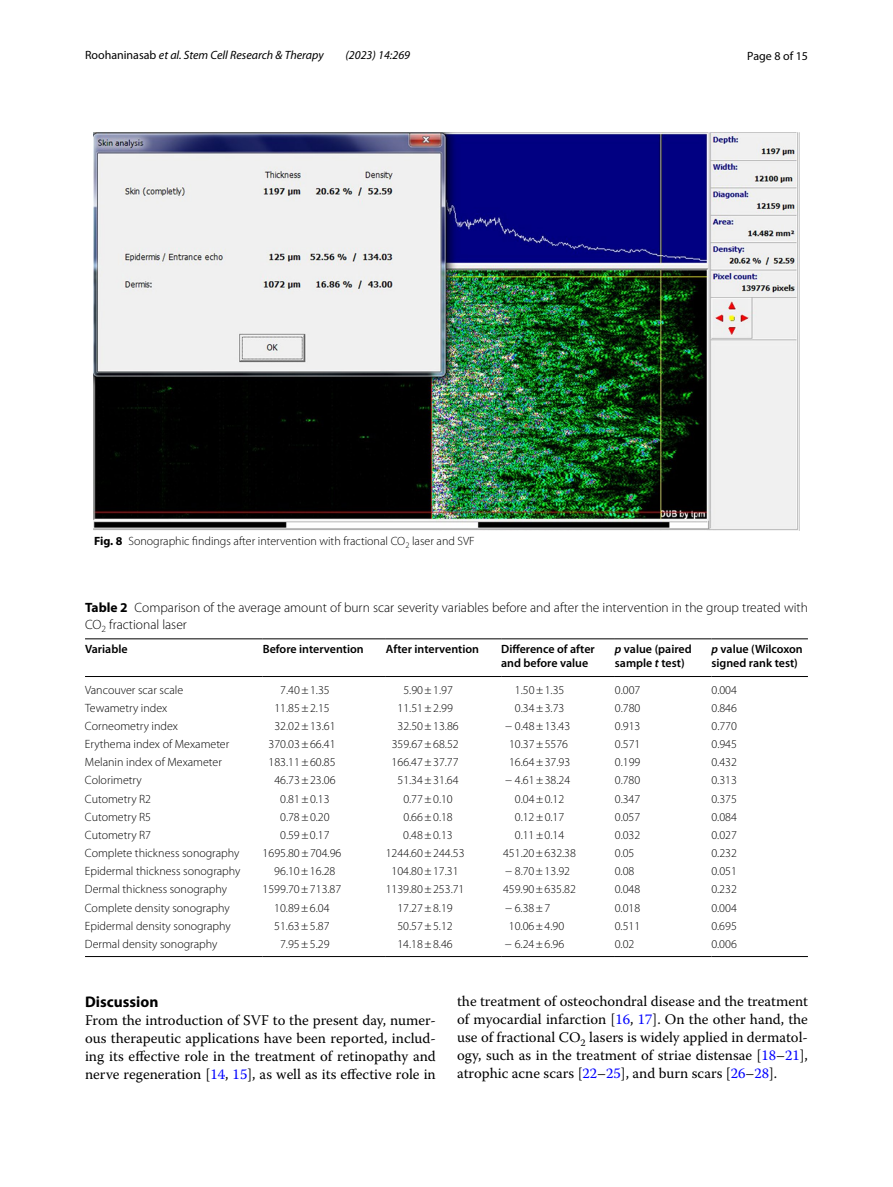
<style>
.page{position:relative;width:893px;height:1187px;background:#fff}
.page>*{position:absolute;margin:0;border:0;box-sizing:border-box;transform-origin:0 0}
.t1{font:700 15.45px "Myriad Pro";color:#000}
.t2{font:14.7px/18px "Warnock Pro";color:#000;text-align:justify}
.t3{font:300 13.5px/16.5px "Myriad Pro";color:#000}
.t4{font:300 12px "Myriad Pro";color:#000}
.t5{font:600 12px/13.5px "Myriad Pro";color:#000}
.t6{font:italic 12px "Myriad Pro";color:#000}
.t7{font:12px "Myriad Pro";color:#000}
.s1{font-style:normal}
.s2{font-weight:700}
.s3{font-style:italic}
.s4{color:#00f}
</style>
<div class="page">
<img style="left:94px;top:133px;width:705px;height:397px">
<hr style="left:85px;top:638px;width:178px;height:1px;background:#000">
<hr style="left:85px;top:676px;width:178px;height:1px;background:#000">
<hr style="left:263px;top:638px;width:123px;height:1px;background:#000">
<hr style="left:263px;top:676px;width:123px;height:1px;background:#000">
<hr style="left:386px;top:638px;width:115px;height:1px;background:#000">
<hr style="left:386px;top:676px;width:115px;height:1px;background:#000">
<hr style="left:501px;top:638px;width:114px;height:1px;background:#000">
<hr style="left:501px;top:676px;width:114px;height:1px;background:#000">
<hr style="left:615px;top:638px;width:96px;height:1px;background:#000">
<hr style="left:615px;top:676px;width:96px;height:1px;background:#000">
<hr style="left:711px;top:638px;width:97px;height:1px;background:#000">
<hr style="left:711px;top:676px;width:97px;height:1px;background:#000">
<hr style="left:85px;top:956px;width:178px;height:1px;background:#000">
<hr style="left:263px;top:956px;width:123px;height:1px;background:#000">
<hr style="left:386px;top:956px;width:115px;height:1px;background:#000">
<hr style="left:501px;top:956px;width:114px;height:1px;background:#000">
<hr style="left:615px;top:956px;width:96px;height:1px;background:#000">
<hr style="left:711px;top:956px;width:97px;height:1px;background:#000">
<p class="t6" style="left:85px;top:48px;width:240px"><span class="s1">Roohaninasab</span> et al. Stem Cell Research &amp; Therapy</p>
<p class="t6" style="left:346px;top:48px;width:66px">(2023) 14:269</p>
<p class="t7" style="left:747px;top:48px;width:62px">Page 8 of 15</p>
<p class="t4" style="left:94px;top:535px;width:382px"><span class="s2">Fig. 8</span> Sonographic findings after intervention with fractional CO<sub>2</sub> laser and SVF</p>
<p class="t3" style="left:85px;top:600px;width:724px"><span class="s2">Table 2</span> Comparison of the average amount of burn scar severity variables before and after the intervention in the group treated with<br>CO<sub>2</sub> fractional laser</p>
<p class="t5" style="left:85px;top:642px;width:44px">Variable</p>
<p class="t5" style="left:263px;top:642px;width:103px">Before intervention</p>
<p class="t5" style="left:386px;top:642px;width:95px">After intervention</p>
<p class="t5" style="left:501px;top:642px;width:95px">Difference of after and before value</p>
<p class="t5" style="left:615px;top:642px;width:78px"><span class="s3">p</span> value (paired sample <span class="s3">t</span> test)</p>
<p class="t5" style="left:711px;top:642px;width:93px"><span class="s3">p</span> value (Wilcoxon signed rank test)</p>
<p class="t4" style="left:85px;top:683px;width:100px">Vancouver scar scale</p>
<p class="t4" style="left:280px;top:683px;width:51px">7.40±1.35</p>
<p class="t4" style="left:403px;top:683px;width:51px">5.90±1.97</p>
<p class="t4" style="left:515px;top:683px;width:51px">1.50±1.35</p>
<p class="t4" style="left:615px;top:683px;width:27px">0.007</p>
<p class="t4" style="left:711px;top:683px;width:27px">0.004</p>
<p class="t4" style="left:85px;top:701px;width:84px">Tewametry index</p>
<p class="t4" style="left:274px;top:701px;width:57px">11.85±2.15</p>
<p class="t4" style="left:398px;top:701px;width:57px">11.51±2.99</p>
<p class="t4" style="left:515px;top:701px;width:51px">0.34±3.73</p>
<p class="t4" style="left:615px;top:701px;width:27px">0.780</p>
<p class="t4" style="left:711px;top:701px;width:27px">0.846</p>
<p class="t4" style="left:85px;top:719px;width:95px">Corneometry index</p>
<p class="t4" style="left:274px;top:719px;width:63px">32.02±13.61</p>
<p class="t4" style="left:398px;top:719px;width:63px">32.50±13.86</p>
<p class="t4" style="left:505px;top:719px;width:67px">− 0.48±13.43</p>
<p class="t4" style="left:615px;top:719px;width:27px">0.913</p>
<p class="t4" style="left:711px;top:719px;width:27px">0.770</p>
<p class="t4" style="left:85px;top:737px;width:146px">Erythema index of Mexameter</p>
<p class="t4" style="left:269px;top:737px;width:69px">370.03±66.41</p>
<p class="t4" style="left:392px;top:737px;width:69px">359.67±68.52</p>
<p class="t4" style="left:509px;top:737px;width:61px">10.37±5576</p>
<p class="t4" style="left:615px;top:737px;width:27px">0.571</p>
<p class="t4" style="left:711px;top:737px;width:27px">0.945</p>
<p class="t4" style="left:85px;top:755px;width:138px">Melanin index of Mexameter</p>
<p class="t4" style="left:268px;top:755px;width:69px">183.11±60.85</p>
<p class="t4" style="left:392px;top:755px;width:69px">166.47±37.77</p>
<p class="t4" style="left:509px;top:755px;width:63px">16.64±37.93</p>
<p class="t4" style="left:615px;top:755px;width:27px">0.199</p>
<p class="t4" style="left:711px;top:755px;width:27px">0.432</p>
<p class="t4" style="left:85px;top:773px;width:58px">Colorimetry</p>
<p class="t4" style="left:274px;top:773px;width:63px">46.73±23.06</p>
<p class="t4" style="left:397px;top:773px;width:63px">51.34±31.64</p>
<p class="t4" style="left:505px;top:773px;width:67px">− 4.61±38.24</p>
<p class="t4" style="left:615px;top:773px;width:27px">0.780</p>
<p class="t4" style="left:711px;top:773px;width:27px">0.313</p>
<p class="t4" style="left:85px;top:792px;width:68px">Cutometry R2</p>
<p class="t4" style="left:280px;top:792px;width:51px">0.81±0.13</p>
<p class="t4" style="left:403px;top:792px;width:51px">0.77±0.10</p>
<p class="t4" style="left:515px;top:792px;width:51px">0.04±0.12</p>
<p class="t4" style="left:615px;top:792px;width:27px">0.347</p>
<p class="t4" style="left:711px;top:792px;width:27px">0.375</p>
<p class="t4" style="left:85px;top:810px;width:68px">Cutometry R5</p>
<p class="t4" style="left:280px;top:810px;width:51px">0.78±0.20</p>
<p class="t4" style="left:403px;top:810px;width:51px">0.66±0.18</p>
<p class="t4" style="left:515px;top:810px;width:51px">0.12±0.17</p>
<p class="t4" style="left:615px;top:810px;width:27px">0.057</p>
<p class="t4" style="left:711px;top:810px;width:27px">0.084</p>
<p class="t4" style="left:85px;top:828px;width:68px">Cutometry R7</p>
<p class="t4" style="left:280px;top:828px;width:51px">0.59±0.17</p>
<p class="t4" style="left:403px;top:828px;width:51px">0.48±0.13</p>
<p class="t4" style="left:515px;top:828px;width:51px">0.11±0.14</p>
<p class="t4" style="left:615px;top:828px;width:27px">0.032</p>
<p class="t4" style="left:711px;top:828px;width:27px">0.027</p>
<p class="t4" style="left:85px;top:846px;width:156px">Complete thickness sonography</p>
<p class="t4" style="left:263px;top:846px;width:80px">1695.80±704.96</p>
<p class="t4" style="left:386px;top:846px;width:80px">1244.60±244.53</p>
<p class="t4" style="left:503px;top:846px;width:74px">451.20±632.38</p>
<p class="t4" style="left:615px;top:846px;width:21px">0.05</p>
<p class="t4" style="left:711px;top:846px;width:27px">0.232</p>
<p class="t4" style="left:85px;top:864px;width:157px">Epidermal thickness sonography</p>
<p class="t4" style="left:274px;top:864px;width:63px">96.10±16.28</p>
<p class="t4" style="left:392px;top:864px;width:69px">104.80±17.31</p>
<p class="t4" style="left:505px;top:864px;width:67px">− 8.70±13.92</p>
<p class="t4" style="left:615px;top:864px;width:21px">0.08</p>
<p class="t4" style="left:711px;top:864px;width:27px">0.051</p>
<p class="t4" style="left:85px;top:882px;width:144px">Dermal thickness sonography</p>
<p class="t4" style="left:263px;top:882px;width:80px">1599.70±713.87</p>
<p class="t4" style="left:386px;top:882px;width:80px">1139.80±253.71</p>
<p class="t4" style="left:503px;top:882px;width:74px">459.90±635.82</p>
<p class="t4" style="left:615px;top:882px;width:27px">0.048</p>
<p class="t4" style="left:711px;top:882px;width:27px">0.232</p>
<p class="t4" style="left:85px;top:900px;width:146px">Complete density sonography</p>
<p class="t4" style="left:274px;top:900px;width:57px">10.89±6.04</p>
<p class="t4" style="left:397px;top:900px;width:57px">17.27±8.19</p>
<p class="t4" style="left:505px;top:900px;width:47px">− 6.38±7</p>
<p class="t4" style="left:615px;top:900px;width:27px">0.018</p>
<p class="t4" style="left:711px;top:900px;width:27px">0.004</p>
<p class="t4" style="left:85px;top:919px;width:147px">Epidermal density sonography</p>
<p class="t4" style="left:274px;top:919px;width:57px">51.63±5.87</p>
<p class="t4" style="left:397px;top:919px;width:57px">50.57±5.12</p>
<p class="t4" style="left:509px;top:919px;width:57px">10.06±4.90</p>
<p class="t4" style="left:615px;top:919px;width:27px">0.511</p>
<p class="t4" style="left:711px;top:919px;width:27px">0.695</p>
<p class="t4" style="left:85px;top:937px;width:134px">Dermal density sonography</p>
<p class="t4" style="left:280px;top:937px;width:51px">7.95±5.29</p>
<p class="t4" style="left:397px;top:937px;width:57px">14.18±8.46</p>
<p class="t4" style="left:505px;top:937px;width:61px">− 6.24±6.96</p>
<p class="t4" style="left:615px;top:937px;width:21px">0.02</p>
<p class="t4" style="left:711px;top:937px;width:27px">0.006</p>
<p class="t1" style="left:85px;top:991px;width:75px">Discussion</p>
<p class="t2" style="left:85px;top:1010px;width:352px">From the introduction of SVF to the present day, numer&shy;ous therapeutic applications have been reported, includ&shy;ing its effective role in the treatment of retinopathy and nerve regeneration [<span class="s4">14</span>, <span class="s4">15</span>], as well as its effective role in</p>
<p class="t2" style="left:457px;top:991px;width:352px">the treatment of osteochondral disease and the treatment of myocardial infarction [<span class="s4">16</span>, <span class="s4">17</span>]. On the other hand, the use of fractional CO<sub>2</sub> lasers is widely applied in dermatol&shy;ogy, such as in the treatment of striae distensae [<span class="s4">18</span>–<span class="s4">21</span>], atrophic acne scars [<span class="s4">22</span>–<span class="s4">25</span>], and burn scars [<span class="s4">26</span>–<span class="s4">28</span>].</p>
</div>
